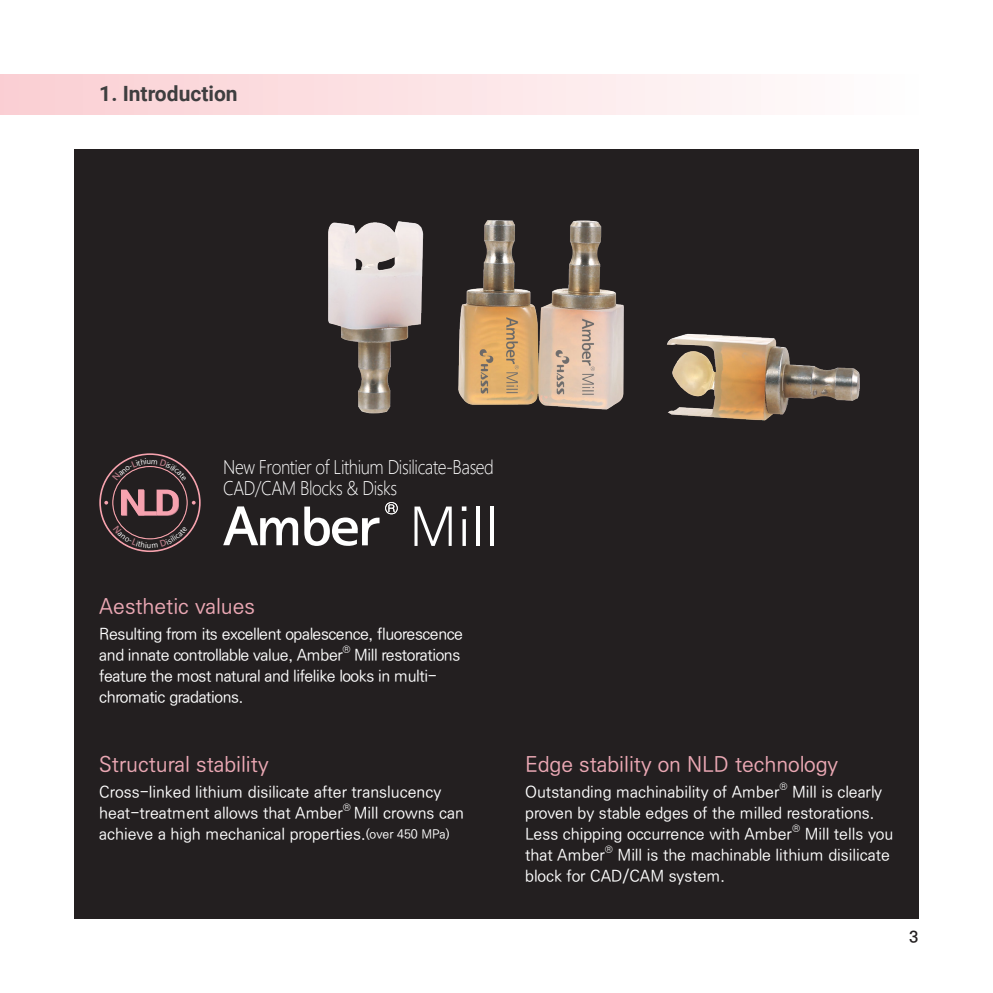
<style>
.page{position:relative;width:993px;height:993px;background:#fff}
.page>*{position:absolute;margin:0;border:0;box-sizing:border-box;transform-origin:0 0}
.t1{font:500 21px "Ko Pub Dotum";color:#eba8b4}
.t2{font:700 21px "Roboto";color:#3e3e3f}
.t3{font:300 19.78px/20.8px "Segoe UI";letter-spacing:-.025em;color:#fff;scale:.88 1}
.t4{font:500 15.75px/21px "Ko Pub Dotum";color:#fff}
.t5{font:500 15.75px/21px "Ko Pub Dotum";letter-spacing:-.025em;color:#fff}
.t6{font:700 15.75px "Ko Pub Dotum";color:#231f20}
.t7{font:500 9.1px "Ko Pub Dotum";color:#fff}
.s1{font-size:12.25px}
</style>
<div class="page">
<div style="left:0;top:74px;width:918px;height:40px;background:linear-gradient(to right,#faced2,#fefdfd)"></div>
<div style="left:74px;top:149px;width:844px;height:769px;background:#231f20"></div>
<svg style="left:223px;top:506px;width:71px;height:39px"></svg>
<img style="left:294px;top:220px;width:566px;height:326px">
<svg style="left:99px;top:453px;width:102px;height:99px"></svg>
<p class="t2" style="left:99px;top:78px;width:140px">1. Introduction</p>
<p class="t3" style="left:223px;top:455px;width:309px">New Frontier of Lithium Disilicate-Based<br>CAD/CAM Blocks &amp; Disks</p>
<p class="t1" style="left:99px;top:595px;width:157px">Aesthetic values</p>
<p class="t5" style="left:99px;top:623px;width:365px">Resulting from its excellent opalescence, fluorescence and innate controllable value, Amber</p>
<p class="t7" style="left:342px;top:645px;width:10px">®</p>
<p class="t5" style="left:99px;top:644px;width:362px;text-indent:255px">Mill restorations feature the most natural and lifelike looks in multi&shy;chromatic gradations.</p>
<p class="t1" style="left:99px;top:753px;width:171px">Structural stability</p>
<p class="t4" style="left:99px;top:781px;width:343px">Cross-linked lithium disilicate after translucency heat-treatment allows that Amber</p>
<p class="t7" style="left:343px;top:802px;width:10px">®</p>
<p class="t4" style="left:99px;top:802px;width:366px;text-indent:254px">Mill crowns can achieve a high mechanical properties.<span class="s1">(over 450 MPa)</span></p>
<p class="t1" style="left:525px;top:753px;width:314px">Edge stability on NLD technology</p>
<p class="t4" style="left:525px;top:781px;width:256px">Outstanding machinability of Amber</p>
<p class="t7" style="left:779px;top:781px;width:10px">®</p>
<p class="t4" style="left:525px;top:781px;width:358px;text-indent:267px">Mill is clearly proven by stable edges of the milled restorations.<br>Less chipping occurrence with Amber</p>
<p class="t7" style="left:791px;top:823px;width:10px">®</p>
<p class="t4" style="left:804px;top:823px;width:90px">Mill tells you</p>
<p class="t4" style="left:525px;top:844px;width:81px">that Amber</p>
<p class="t7" style="left:604px;top:844px;width:10px">®</p>
<p class="t4" style="left:525px;top:844px;width:366px;text-indent:92px">Mill is the machinable lithium disilicate block for CAD/CAM system.</p>
<p class="t6" style="left:909px;top:929px;width:10px">3</p>
</div>
